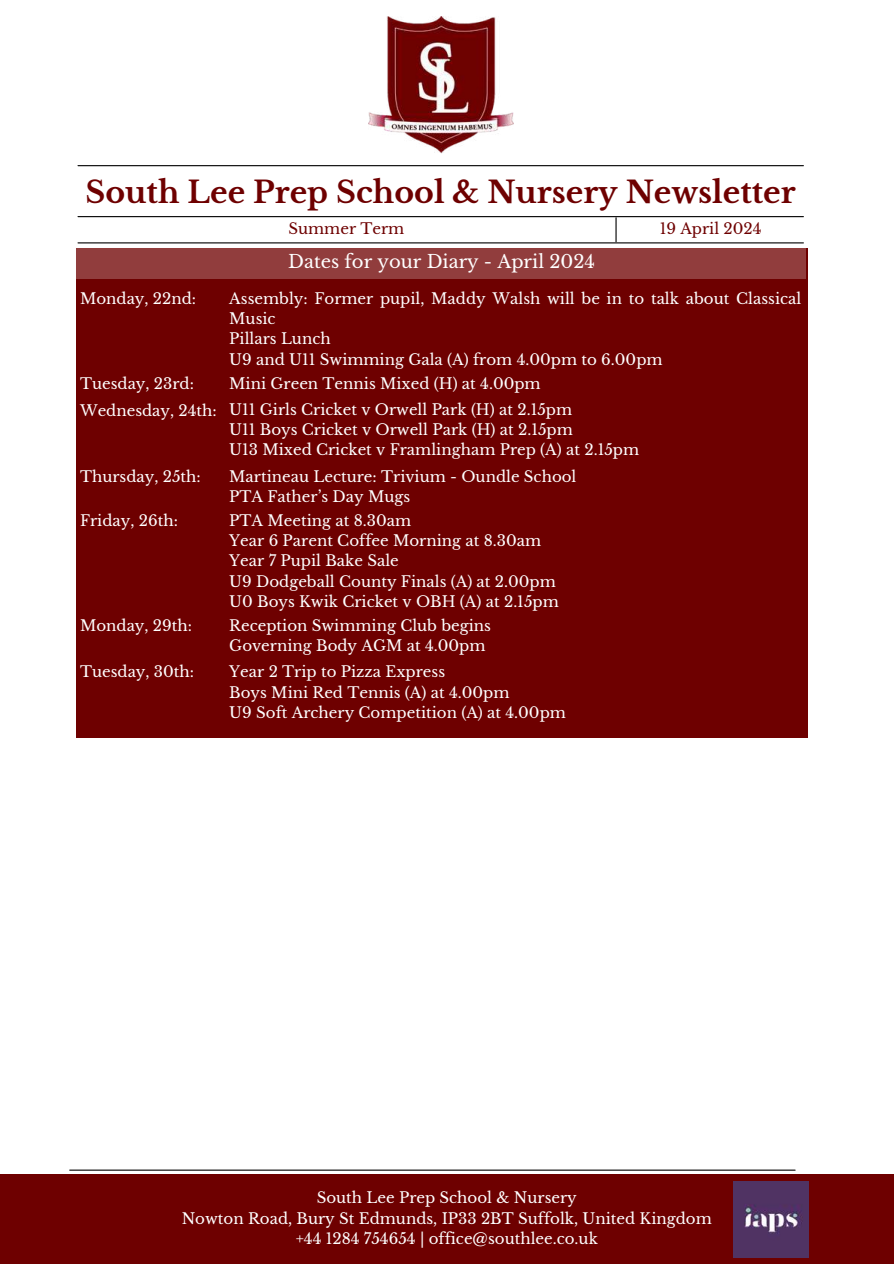
<style>
.page{position:relative;width:894px;height:1264px;background:#fff}
.page>*{position:absolute;margin:0;border:0;box-sizing:border-box;transform-origin:0 0}
.t1{font:700 30px "Libre Baskerville";color:#6e0000}
.t2{font:18px "Libre Baskerville";color:#fff}
.t3{font:15px/20.2px "Libre Baskerville";color:#fff}
.t4{font:15px "Libre Baskerville";color:#6e0000}
</style>
<div class="page">
<hr style="left:78px;top:216px;width:725px;height:1px;background:#000">
<hr style="left:78px;top:165px;width:725px;height:1px;background:#000">
<svg style="left:615px;top:218px;width:1px;height:24px"></svg>
<hr style="left:70px;top:1169px;width:724px;height:1px;background:#000">
<img style="left:368px;top:16px;width:145px;height:138px">
<div style="left:76px;top:248px;width:730px;height:490px;background:#6e0000"></div>
<div style="left:75px;top:247px;width:730px;height:31px;background:#913d3d"></div>
<div style="left:0;top:1174px;width:893px;height:89px;background:#6e0000"></div>
<img style="left:733px;top:1181px;width:75px;height:76px">
<hr style="left:78px;top:242px;width:725px;height:1px;background:#000">
<h1 class="t1" style="left:86px;top:173px;width:711px">South Lee Prep School &amp; Nursery Newsletter</h1>
<p class="t4" style="left:288px;top:220px;width:117px">Summer Term</p>
<p class="t4" style="left:659px;top:220px;width:103px">19 April 2024</p>
<p class="t3" style="left:80px;top:288px;width:118px">Monday, 22nd:</p>
<p class="t2" style="left:288px;top:251px;width:308px">Dates for your Diary - April 2024</p>
<p class="t3" style="left:229px;top:288px;width:573px">Assembly: Former pupil, Maddy Walsh will be in to talk about Classical Music<br>Pillars Lunch<br>U9 and U11 Swimming Gala (A) from 4.00pm to 6.00pm</p>
<p class="t3" style="left:80px;top:370px;width:493px;line-height:26.2px;text-indent:149px">Mini Green Tennis Mixed (H) at 4.00pm<br>Wednesday, 24th: U11 Girls Cricket v Orwell Park (H) at 2.15pm</p>
<p class="t3" style="left:229px;top:420px;width:411px">U11 Boys Cricket v Orwell Park (H) at 2.15pm<br>U13 Mixed Cricket v Framlingham Prep (A) at 2.15pm</p>
<p class="t3" style="left:80px;top:466px;width:122px">Thursday, 25th:</p>
<p class="t3" style="left:229px;top:466px;width:348px">Martineau Lecture: Trivium - Oundle School<br>PTA Father’s Day Mugs</p>
<p class="t3" style="left:229px;top:510px;width:331px">PTA Meeting at 8.30am<br>Year 6 Parent Coffee Morning at 8.30am<br>Year 7 Pupil Bake Sale<br>U9 Dodgeball County Finals (A) at 2.00pm<br>U0 Boys Kwik Cricket v OBH (A) at 2.15pm</p>
<p class="t3" style="left:80px;top:373px;width:115px">Tuesday, 23rd:</p>
<p class="t3" style="left:80px;top:510px;width:99px">Friday, 26th:</p>
<p class="t3" style="left:80px;top:615px;width:114px">Monday, 29th:</p>
<p class="t3" style="left:80px;top:662px;width:116px">Tuesday, 30th:</p>
<p class="t3" style="left:229px;top:615px;width:263px">Reception Swimming Club begins<br>Governing Body AGM at 4.00pm</p>
<p class="t3" style="left:229px;top:662px;width:338px">Year 2 Trip to Pizza Express<br>Boys Mini Red Tennis (A) at 4.00pm<br>U9 Soft Archery Competition (A) at 4.00pm</p>
<p class="t3" style="left:182px;top:1187px;width:531px;text-align:center">South Lee Prep School &amp; Nursery<br>Nowton Road, Bury St Edmunds, IP33 2BT Suffolk, United Kingdom +44 1284 754654 | office@southlee.co.uk</p>
</div>
